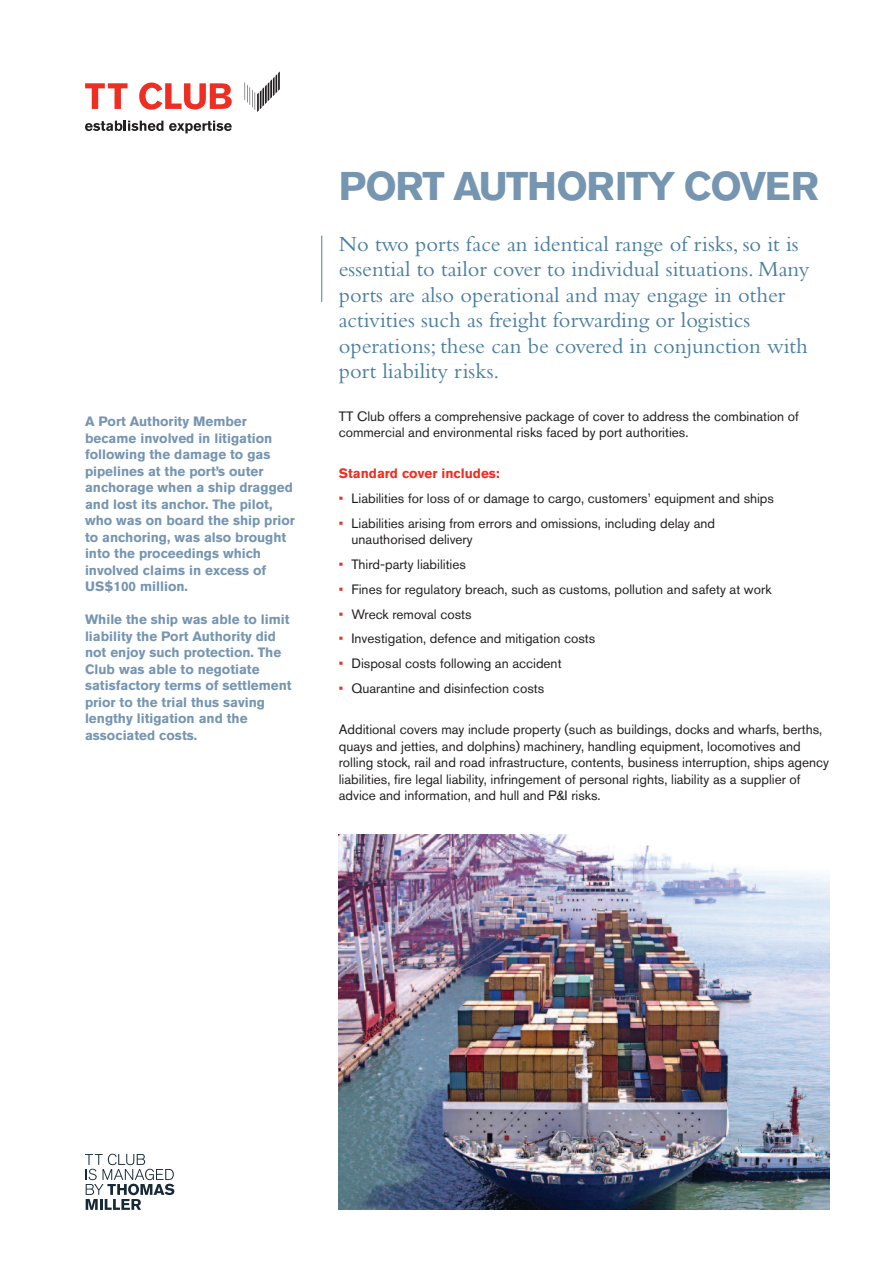
<style>
.page{position:relative;width:893px;height:1263px;background:#fff}
.page>*{position:absolute;margin:0;border:0;box-sizing:border-box;transform-origin:0 0}
.t1{font:700 39.75px "Akzidenz Grotesk BE";letter-spacing:-.035em;color:#7695b1}
.t2{font:22.5px/25.5px "Bembo";color:#4a7e9f}
.t3{font:13.5px/16.5px "Akzidenz Grotesk BE";color:#231f20}
.t4{font:700 13.5px/16.5px "Akzidenz Grotesk BE";color:#7695b1}
.t5{font:700 13.5px "Akzidenz Grotesk BE";color:#ee2e22}
.s1{color:#ee2e22}
</style>
<div class="page">
<img style="left:339px;top:835px;width:490px;height:375px">
<svg style="left:85px;top:1154px;width:89px;height:56px"></svg>
<svg style="left:85px;top:83px;width:43px;height:26px"></svg>
<svg style="left:139px;top:83px;width:93px;height:27px"></svg>
<svg style="left:245px;top:71px;width:35px;height:41px"></svg>
<svg style="left:85px;top:121px;width:78px;height:10px"></svg>
<svg style="left:169px;top:121px;width:63px;height:12px"></svg>
<hr style="left:321px;top:236px;width:1px;height:66px;background:#4a7e9f">
<p class="t4" style="left:85px;top:414px;width:211px">A Port Authority Member became involved in litigation following the damage to gas pipelines at the port’s outer anchorage when a ship dragged and lost its anchor. The pilot, who was on board the ship prior to anchoring, was also brought into the proceedings which involved claims in excess of<br>US$100 million.</p>
<p class="t4" style="left:85px;top:612px;width:208px">While the ship was able to limit liability the Port Authority did not enjoy such protection. The<br>Club was able to negotiate satisfactory terms of settlement prior to the trial thus saving lengthy litigation and the associated costs.</p>
<h1 class="t1" style="left:339px;top:170px;width:482px">PORT AUTHORITY COVER</h1>
<p class="t2" style="left:339px;top:233px;width:472px">No two ports face an identical range of risks, so it is essential to tailor cover to individual situations. Many ports are also operational and may engage in other activities such as freight forwarding or logistics operations; these can be covered in conjunction with port liability risks.</p>
<p class="t3" style="left:339px;top:409px;width:462px">TT Club offers a comprehensive package of cover to address the combination of commercial and environmental risks faced by port authorities.</p>
<p class="t5" style="left:339px;top:468px;width:163px">Standard cover includes:</p>
<p class="t3" style="left:339px;top:491px;width:437px"><span class="s1">•</span> Liabilities for loss of or damage to cargo, customers’ equipment and ships</p>
<p class="t3" style="left:351px;top:516px;width:365px;text-indent:-13px"><span class="s1">•</span> Liabilities arising from errors and omissions, including delay and unauthorised delivery</p>
<p class="t3" style="left:339px;top:557px;width:129px"><span class="s1">•</span> Third-party liabilities</p>
<p class="t3" style="left:339px;top:582px;width:434px"><span class="s1">•</span> Fines for regulatory breach, such as customs, pollution and safety at work</p>
<p class="t3" style="left:339px;top:607px;width:134px"><span class="s1">•</span> Wreck removal costs</p>
<p class="t3" style="left:339px;top:632px;width:258px"><span class="s1">•</span> Investigation, defence and mitigation costs</p>
<p class="t3" style="left:339px;top:656px;width:224px"><span class="s1">•</span> Disposal costs following an accident</p>
<p class="t3" style="left:339px;top:681px;width:207px"><span class="s1">•</span> Quarantine and disinfection costs</p>
<p class="t3" style="left:339px;top:722px;width:492px">Additional covers may include property (such as buildings, docks and wharfs, berths, quays and jetties, and dolphins) machinery, handling equipment, locomotives and rolling stock, rail and road infrastructure, contents, business interruption, ships agency liabilities, fire legal liability, infringement of personal rights, liability as a supplier of advice and information, and hull and P&amp;I risks.</p>
</div>
